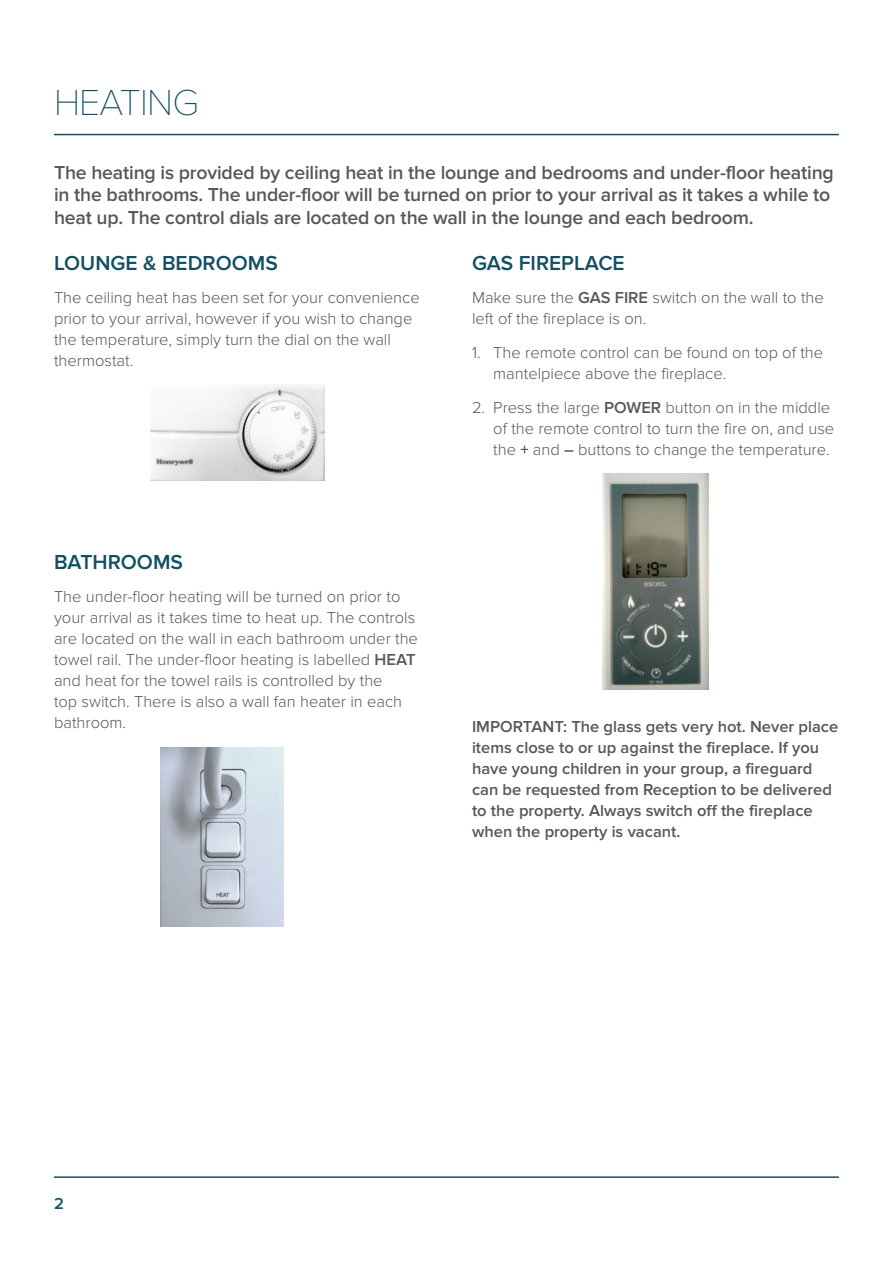
<style>
.page{position:relative;width:893px;height:1263px;background:#fff}
.page>*{position:absolute;margin:0;border:0;box-sizing:border-box;transform-origin:0 0}
.t1{font:100 37.5px "Proxima Nova T";letter-spacing:-.02em;color:#134f62}
.t2{font:600 21px "Proxima Nova";color:#134f62}
.t3{font:600 19.5px/22.5px "Proxima Nova";letter-spacing:-.01em;color:#57585a}
.Body{font:300 16.5px/21px "Proxima Nova";color:#57585a}
.Body-2{font:600 16.5px/21px "Proxima Nova";color:#57585a}
.t4{font:600 16.5px "Proxima Nova";color:#134f62}
.s1{font-weight:600}
</style>
<div class="page">
<hr style="left:54px;top:1176px;width:785px;height:2px;background:#134f62">
<hr style="left:54px;top:134px;width:785px;height:1px;background:#134f62">
<img style="left:602px;top:474px;width:107px;height:215px">
<img style="left:150px;top:385px;width:175px;height:95px">
<img style="left:161px;top:748px;width:122px;height:178px">
<h1 class="t1" style="left:54px;top:81px;width:146px">HEATING</h1>
<h2 class="t3" style="left:54px;top:161px;width:781px">The heating is provided by ceiling heat in the lounge and bedrooms and under-floor heating in the bathrooms. The under-floor will be turned on prior to your arrival as it takes a while to heat up. The control dials are located on the wall in the lounge and each bedroom.</h2>
<h4 class="t2" style="left:54px;top:251px;width:225px">LOUNGE &amp; BEDROOMS</h4>
<p class="Body" style="left:54px;top:288px;width:367px">The ceiling heat has been set for your convenience prior to your arrival, however if you wish to change the temperature, simply turn the dial on the wall thermostat.</p>
<h4 class="t2" style="left:472px;top:251px;width:154px">GAS FIREPLACE</h4>
<p class="Body" style="left:472px;top:288px;width:353px">Make sure the <span class="s1">GAS FIRE</span> switch on the wall to the left of the fireplace is on.</p>
<p class="Body" style="left:493px;top:342px;width:331px;text-indent:-21px">1. The remote control can be found on top of the mantelpiece above the fireplace.</p>
<p class="Body" style="left:493px;top:397px;width:343px;text-indent:-21px">2. Press the large <span class="s1">POWER</span> button on in the middle of the remote control to turn the fire on, and use the <span class="s1">+</span> and <span class="s1">–</span> buttons to change the temperature.</p>
<h4 class="t2" style="left:54px;top:550px;width:131px">BATHROOMS</h4>
<p class="Body" style="left:54px;top:587px;width:365px">The under-floor heating will be turned on prior to your arrival as it takes time to heat up. The controls are located on the wall in each bathroom under the towel rail. The under-floor heating is labelled <span class="s1">HEAT </span>and heat for the towel rails is controlled by the<br>top switch. There is also a wall fan heater in each bathroom.</p>
<p class="Body-2" style="left:472px;top:716px;width:368px">IMPORTANT: The glass gets very hot. Never place items close to or up against the fireplace. If you have young children in your group, a fireguard can be requested from Reception to be delivered to the property. Always switch off the fireplace when the property is vacant.</p>
<p class="t4" style="left:54px;top:1194px;width:11px">2</p>
</div>
